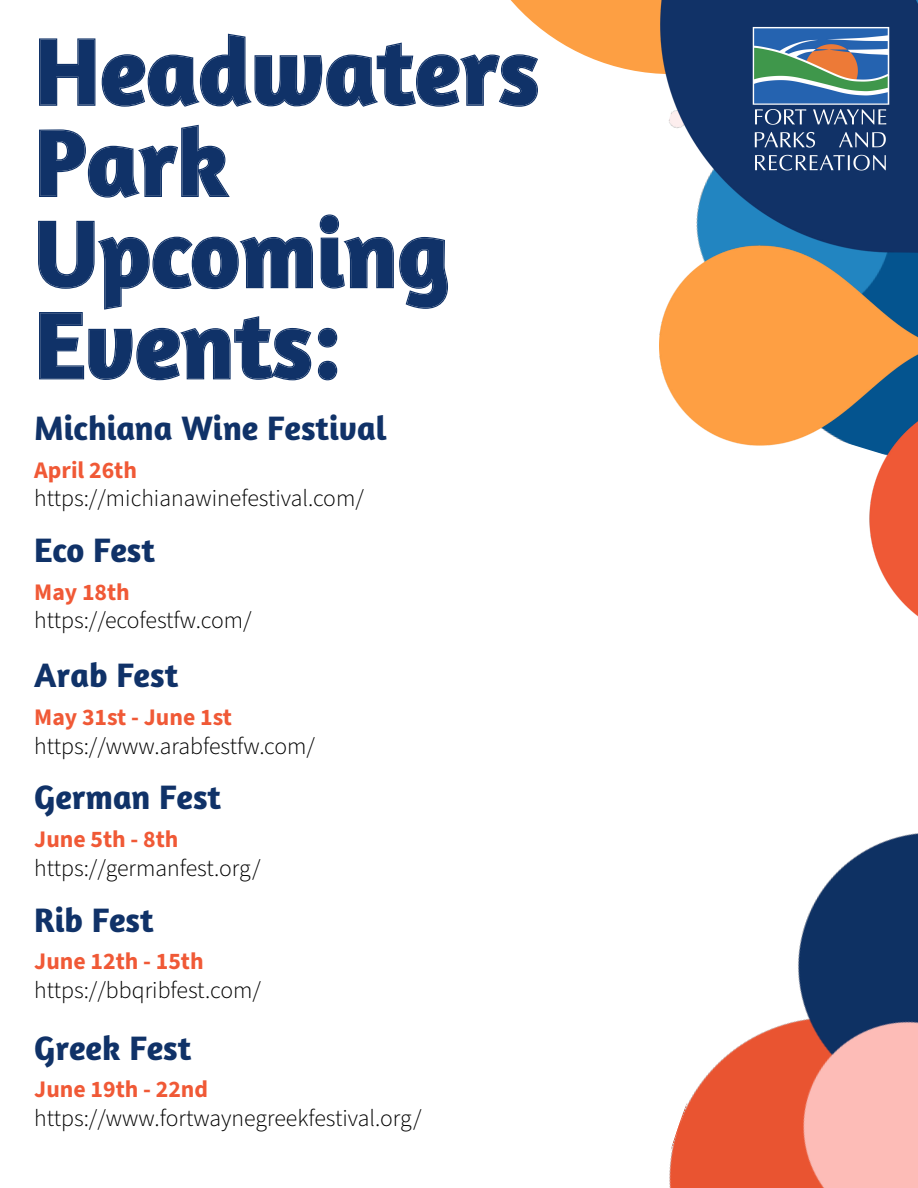
<style>
.page{position:relative;width:918px;height:1188px;background:#fff}
.page>*{position:absolute;margin:0;border:0;box-sizing:border-box;transform-origin:0 0}
.t1{font:700 96px/91.2px "Amaranth";color:#103268}
.t2{font:700 34.5px "Amaranth";color:#103268}
.t3{font:300 23.85px "Source Sans 3";color:#000}
.t4{font:700 23.85px "Source Sans 3";color:#f05936}
</style>
<div class="page">
<svg style="left:38px;top:34px;width:500px;height:346px"></svg>
<svg style="left:459px;top:0;width:135px;height:74px"></svg>
<img style="left:594px;top:0;width:66px;height:360px">
<img style="left:669px;top:853px;width:249px;height:335px">
<img style="left:660px;top:0;width:258px;height:853px">
<img style="left:724px;top:8px;width:194px;height:170px">
<h1 class="t1" style="left:34px;top:23px;width:507px">Headwaters<br>Park<br>Upcoming<br>Events:</h1>
<h2 class="t2" style="left:34px;top:406px;width:354px">Michiana Wine Festival</h2>
<p class="t4" style="left:34px;top:454px;width:104px">April 26th</p>
<p class="t3" style="left:34px;top:484px;width:331px">https://michianawinefestival.com/</p>
<h2 class="t2" style="left:34px;top:528px;width:122px">Eco Fest</h2>
<p class="t4" style="left:34px;top:576px;width:97px">May 18th</p>
<p class="t3" style="left:34px;top:606px;width:219px">https://ecofestfw.com/</p>
<h2 class="t2" style="left:34px;top:654px;width:146px">Arab Fest</h2>
<p class="t4" style="left:34px;top:702px;width:199px">May 31st - June 1st</p>
<p class="t3" style="left:34px;top:731px;width:282px">https://www.arabfestfw.com/</p>
<h2 class="t2" style="left:34px;top:776px;width:188px">German Fest</h2>
<p class="t4" style="left:34px;top:824px;width:146px">June 5th - 8th</p>
<p class="t3" style="left:34px;top:853px;width:228px">https://germanfest.org/</p>
<h2 class="t2" style="left:34px;top:898px;width:121px">Rib Fest</h2>
<p class="t4" style="left:34px;top:946px;width:171px">June 12th - 15th</p>
<p class="t3" style="left:34px;top:975px;width:228px">https://bbqribfest.com/</p>
<h2 class="t2" style="left:34px;top:1026px;width:159px">Greek Fest</h2>
<p class="t4" style="left:34px;top:1074px;width:175px">June 19th - 22nd</p>
<p class="t3" style="left:34px;top:1103px;width:389px">https://www.fortwaynegreekfestival.org/</p>
</div>
